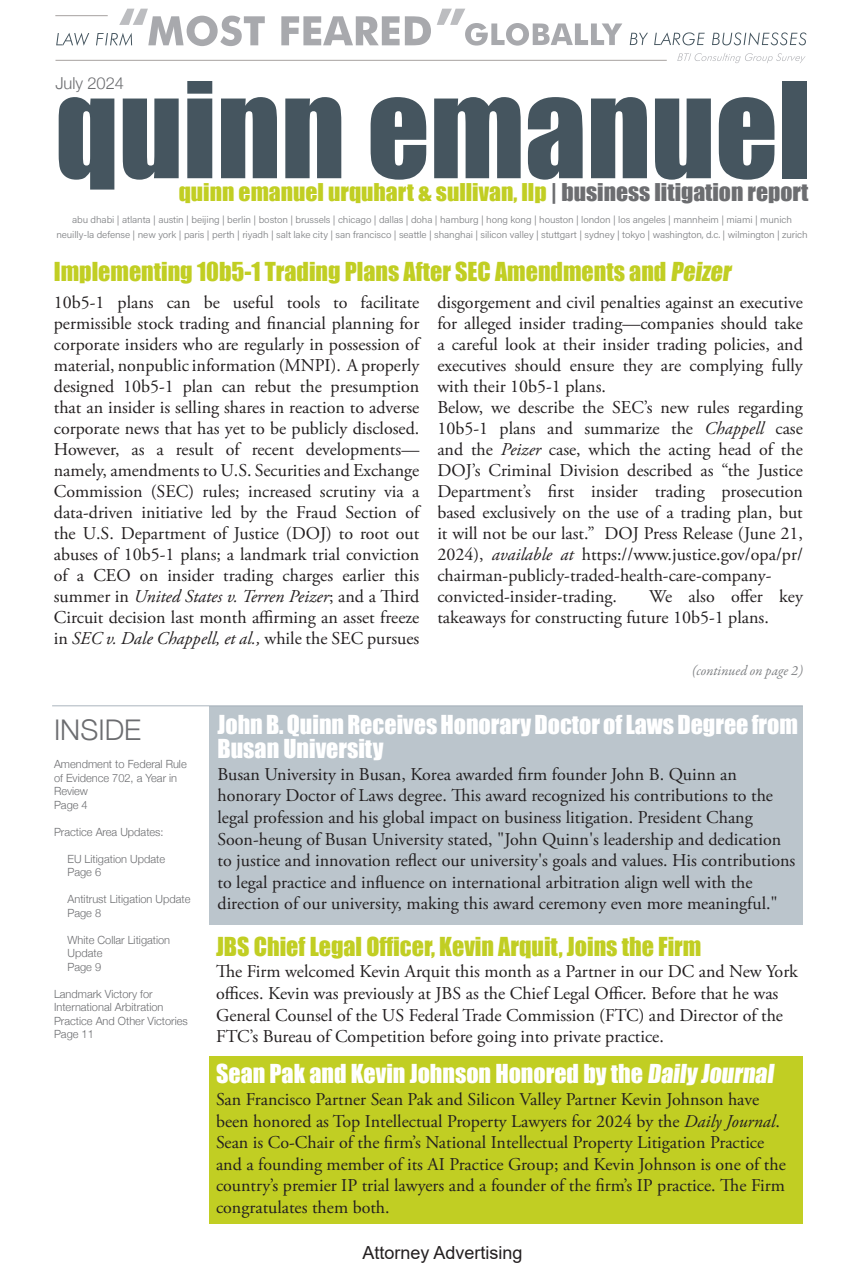
<style>
.page{position:relative;width:864px;height:1269px;background:#fff}
.page>*{position:absolute;margin:0;border:0;box-sizing:border-box;transform-origin:0 0}
.t1{font:123px "Impact";color:#45555f}
.QE_-_Table_of_Contents{font:300 28.5px "Helvetica Neue";color:#6c6d70}
.QE_-_Main_Article_Style{font:24px/24px "Impact";color:#fff}
.QE_-_Main_Article_Style-2{font:24px "Impact";color:#c1ce23}
.Normal{font:24px "Impact";color:#c1ce23}
.t2{font:22.5px "Impact";color:#c1ce23;scale:1.05 1}
.QE_-_Main_Article_Style-3{font:18px/21px "Adobe Garamond Pro";color:#231f20}
.Normal-2{font:18px/21.6px "Adobe Garamond Pro";color:#231f20}
.t3{font:18px "Arial";color:#231f20}
.QE_-_Table_of_Contents-2{font:300 16.5px "Helvetica Neue";letter-spacing:-.005em;color:#6c6d70}
.t4{font:italic 14.1px "Garamond Premr Pro";letter-spacing:-.005em;color:#808285}
.QE_-_Table_of_Contents-3{font:300 11.25px/13.5px "Helvetica Neue";color:#6c6d70}
.QE_-_Main_Article_Style-4{font:9.6px/15px "Acumin Variable Concept";letter-spacing:-.01em;color:#808285;text-align:center;scale:1.05 1}
.s1{color:#6c6d70}
.s2{font-style:italic}
</style>
<div class="page">
<div style="left:210px;top:706px;width:593px;height:218px;background:#bbc5cc"></div>
<div style="left:210px;top:1056px;width:593px;height:168px;background:#c1ce23"></div>
<hr style="left:52px;top:705px;width:751px;height:1px;background:#95a2ac">
<hr style="left:55px;top:60px;width:612px;height:1px;background:#a7a2a0">
<hr style="left:55px;top:15px;width:53px;height:1px;background:#a7a2a0">
<svg style="left:56px;top:9px;width:375px;height:37px"></svg>
<svg style="left:677px;top:53px;width:129px;height:10px"></svg>
<svg style="left:630px;top:32px;width:177px;height:13px"></svg>
<svg style="left:437px;top:9px;width:185px;height:37px"></svg>
<p class="QE_-_Table_of_Contents-2" style="left:55px;top:73px;width:70px">July 2024</p>
<p class="t1" style="left:55px;top:35px;width:758px">quinn emanuel</p>
<p class="t2" style="left:179px;top:174px;width:601px">quinn emanuel urquhart &amp; sullivan, llp <span class="s1">| business litigation report</span></p>
<p class="QE_-_Main_Article_Style-4" style="left:56px;top:212px;width:717px">abu dhabi | atlanta | austin | beijing | berlin | boston | brussels | chicago | dallas | doha | hamburg | hong kong | houston | london | los angeles | mannheim | miami | munich neuilly-la defense | new york | paris | perth | riyadh | salt lake city | san francisco | seattle | shanghai | silicon valley | stuttgart | sydney | tokyo | washington, d.c. | wilmington | zurich</p>
<p class="QE_-_Main_Article_Style-2" style="left:54px;top:253px;width:683px">Implementing 10b5-1 Trading Plans After SEC Amendments and Peizer</p>
<p class="QE_-_Main_Article_Style-3" style="left:54px;top:293px;width:367px;text-align:justify">10b5-1 plans can be useful tools to facilitate permissible stock trading and financial planning for corporate insiders who are regularly in possession of material, nonpublic information (MNPI). A properly designed 10b5-1 plan can rebut the presumption that an insider is selling shares in reaction to adverse corporate news that has yet to be publicly disclosed.<br>However, as a result of recent developments— namely, amendments to U.S. Securities and Exchange Commission (SEC) rules; increased scrutiny via a data-driven initiative led by the Fraud Section of the U.S. Department of Justice (DOJ) to root out abuses of 10b5-1 plans; a landmark trial conviction of a CEO on insider trading charges earlier this summer in <span class="s2">United States v. Terren Peizer</span>; and a Third Circuit decision last month affirming an asset freeze in <span class="s2">SEC v. Dale Chappell, et al.,</span> while the SEC pursues</p>
<p class="QE_-_Main_Article_Style-3" style="left:437px;top:293px;width:367px;text-align:justify">disgorgement and civil penalties against an executive for alleged insider trading—companies should take a careful look at their insider trading policies, and executives should ensure they are complying fully with their 10b5-1 plans.</p>
<p class="QE_-_Main_Article_Style-3" style="left:437px;top:398px;width:367px">Below, we describe the SEC’s new rules regarding 10b5-1 plans and summarize the <span class="s2">Chappell</span> case and the <span class="s2">Peizer</span> case, which the acting head of the DOJ’s Criminal Division described as “the Justice Department’s first insider trading prosecution based exclusively on the use of a trading plan, but it will not be our last.” DOJ Press Release (June 21, 2024), <span class="s2">available at</span> https://www.justice.gov/opa/pr/ chairman-publicly-traded-health-care-company&shy;convicted-insider-trading.</p>
<p class="QE_-_Main_Article_Style-3" style="left:437px;top:587px;width:367px;text-indent:212px">We also offer key takeaways for constructing future 10b5-1 plans.</p>
<p class="QE_-_Table_of_Contents" style="left:54px;top:713px;width:89px">INSIDE</p>
<p class="QE_-_Table_of_Contents-3" style="left:54px;top:757px;width:134px">Amendment to Federal Rule of Evidence 702, a Year in<br>Review</p>
<p class="QE_-_Table_of_Contents-3" style="left:54px;top:798px;width:35px">Page 4</p>
<p class="QE_-_Table_of_Contents-3" style="left:54px;top:825px;width:111px">Practice Area Updates:</p>
<p class="QE_-_Table_of_Contents-3" style="left:68px;top:852px;width:99px">EU Litigation Update</p>
<p class="QE_-_Table_of_Contents-3" style="left:68px;top:865px;width:35px">Page 6</p>
<p class="QE_-_Table_of_Contents-3" style="left:68px;top:892px;width:124px">Antitrust Litigation Update</p>
<p class="QE_-_Table_of_Contents-3" style="left:68px;top:906px;width:35px">Page 8</p>
<p class="QE_-_Table_of_Contents-3" style="left:68px;top:933px;width:104px">White Collar Litigation<br>Update</p>
<p class="QE_-_Table_of_Contents-3" style="left:68px;top:960px;width:35px">Page 9</p>
<p class="QE_-_Table_of_Contents-3" style="left:54px;top:987px;width:135px">Landmark Victory for<br>International Arbitration<br>Practice And Other Victories</p>
<p class="QE_-_Table_of_Contents-3" style="left:54px;top:1027px;width:41px">Page 11</p>
<p class="t4" style="left:692px;top:662px;width:113px">(continued on page 2)</p>
<p class="QE_-_Main_Article_Style" style="left:218px;top:712px;width:582px">John B. Quinn Receives Honorary Doctor of Laws Degree from<br>Busan University</p>
<p class="Normal-2" style="left:218px;top:764px;width:579px">Busan University in Busan, Korea awarded firm founder John B. Quinn an honorary Doctor of Laws degree. This award recognized his contributions to the legal profession and his global impact on business litigation. President Chang Soon-heung of Busan University stated, "John Quinn's leadership and dedication to justice and innovation reflect our university's goals and values. His contributions to legal practice and influence on international arbitration align well with the direction of our university, making this award ceremony even more meaningful."</p>
<p class="Normal" style="left:216px;top:928px;width:487px">JBS Chief Legal Officer, Kevin Arquit, Joins the Firm</p>
<p class="Normal-2" style="left:216px;top:962px;width:583px">The Firm welcomed Kevin Arquit this month as a Partner in our DC and New York offices. Kevin was previously at JBS as the Chief Legal Officer. Before that he was General Counsel of the US Federal Trade Commission (FTC) and Director of the FTC’s Bureau of Competition before going into private practice.</p>
<p class="QE_-_Main_Article_Style" style="left:216px;top:1061px;width:563px">Sean Pak and Kevin Johnson Honored by the Daily Journal</p>
<p class="QE_-_Main_Article_Style-3" style="left:216px;top:1089px;width:571px;line-height:21.6px">San Francisco Partner Sean Pak and Silicon Valley Partner Kevin Johnson have been honored as Top Intellectual Property Lawyers for 2024 by the <span class="s2">Daily Journal</span>.<br>Sean is Co-Chair of the firm’s National Intellectual Property Litigation Practice and a founding member of its AI Practice Group; and Kevin Johnson is one of the country’s premier IP trial lawyers and a founder of the firm’s IP practice. The Firm congratulates them both.</p>
<p class="t3" style="left:362px;top:1241px;width:162px">Attorney Advertising</p>
</div>
